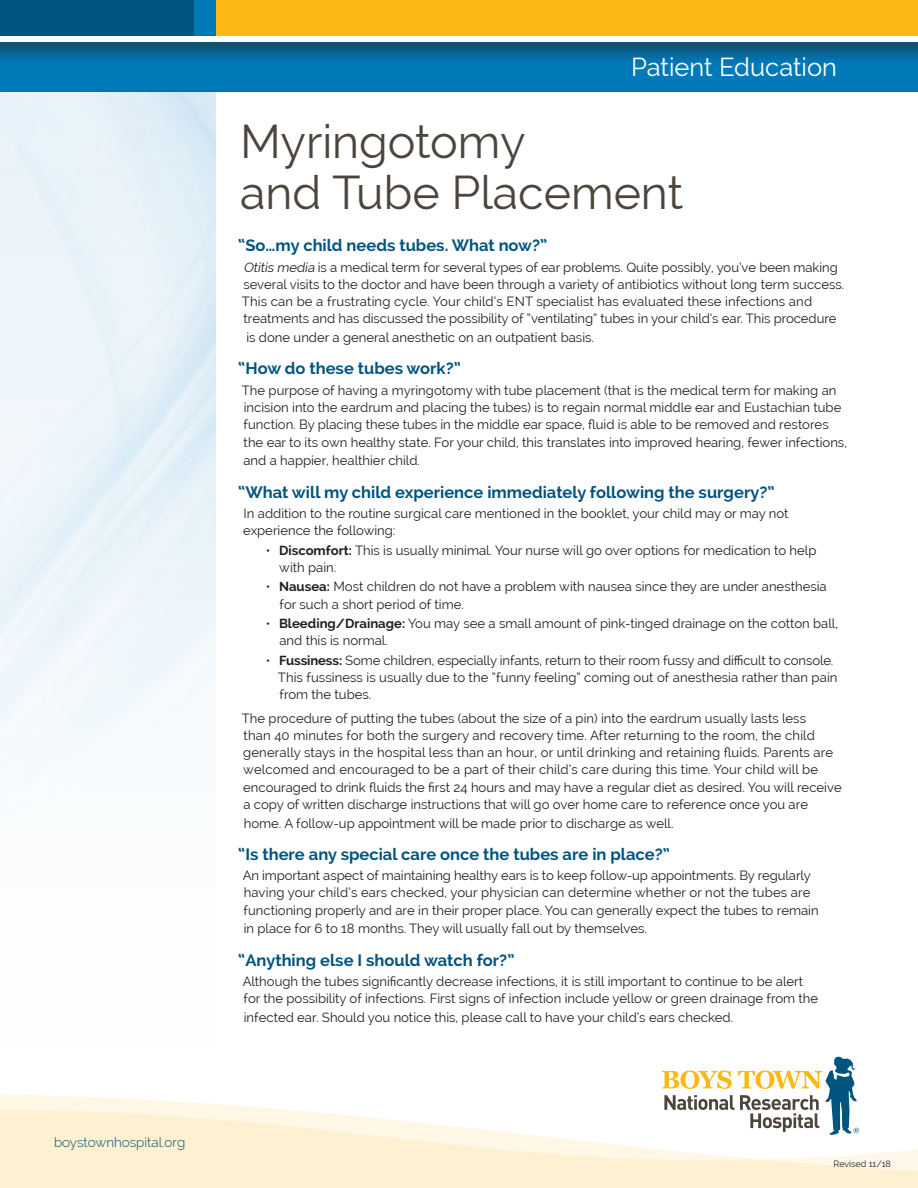
<style>
.page{position:relative;width:918px;height:1188px;background:#fff}
.page>*{position:absolute;margin:0;border:0;box-sizing:border-box;transform-origin:0 0}
.Headline_1{font:46.5px/51px "Raleway";color:#4c453e}
.t1{font:25.5px "Raleway";color:#fff}
.Question_Leadin{font:700 16.5px "Raleway";color:#005480}
.t2{font:300 13.5px "Raleway";color:#005480}
.Body_Text_1__First_P{font:13.2px/17.2px "Raleway";color:#231f20}
.Body_Text_1{font:13.2px/17.2px "Raleway";color:#231f20}
.Bullet_Body_Text_1{font:13.2px/17.2px "Raleway";color:#231f20}
.t3{font:9px "Raleway";color:#231f20}
.s1{font-style:italic}
.s2{font-weight:700}
</style>
<div class="page">
<svg style="left:662px;top:1057px;width:194px;height:37px"></svg>
<div style="left:0;top:42px;width:918px;height:50px;background:#0079b8"></div>
<div style="left:0;top:0;width:918px;height:65px;background:#231f20;opacity:.42"></div>
<div style="left:0;top:36px;width:918px;height:6px;background:#fff"></div>
<div style="left:0;top:0;width:216px;height:36px;background:#005480"></div>
<div style="left:216px;top:0;width:702px;height:36px;background:#fcb814"></div>
<div style="left:194px;top:0;width:22px;height:36px;background:#0079b8"></div>
<svg style="left:0;top:1094px;width:918px;height:94px;fill:#fef1d2"></svg>
<p class="t2" style="left:54px;top:1134px;width:133px">boystownhospital.org</p>
<h2 class="t1" style="left:631px;top:52px;width:207px">Patient Education</h2>
<p class="Headline_1" style="left:240px;top:116px;width:445px">Myringotomy<br>and Tube Placement</p>
<p class="Question_Leadin" style="left:238px;top:236px;width:311px">“So…my child needs tubes. What now?”</p>
<p class="Body_Text_1__First_P" style="left:242px;top:258px;width:604px"><span class="s1">Otitis media</span> is a medical term for several types of ear problems. Quite possibly, you’ve been making several visits to the doctor and have been through a variety of antibiotics without long term success.<br>This can be a frustrating cycle. Your child’s ENT specialist has evaluated these infections and treatments and has discussed the possibility of “ventilating” tubes in your child’s ear. This procedure</p>
<p class="Body_Text_1__First_P" style="left:246px;top:329px;width:349px">is done under a general anesthetic on an outpatient basis.</p>
<p class="Question_Leadin" style="left:238px;top:359px;width:224px">“How do these tubes work?”</p>
<p class="Body_Text_1__First_P" style="left:242px;top:382px;width:607px">The purpose of having a myringotomy with tube placement (that is the medical term for making an incision into the eardrum and placing the tubes) is to regain normal middle ear and Eustachian tube function. By placing these tubes in the middle ear space, fluid is able to be removed and restores the ear to its own healthy state. For your child, this translates into improved hearing, fewer infections,</p>
<p class="Body_Text_1__First_P" style="left:243px;top:452px;width:178px">and a happier, healthier child.</p>
<p class="Question_Leadin" style="left:238px;top:482px;width:538px">“What will my child experience immediately following the surgery?”</p>
<p class="Body_Text_1__First_P" style="left:243px;top:505px;width:547px">In addition to the routine surgical care mentioned in the booklet, your child may or may not experience the following:</p>
<p class="Bullet_Body_Text_1" style="left:279px;top:542px;width:539px;text-indent:-13px">• <span class="s2">Discomfort:</span> This is usually minimal. Your nurse will go over options for medication to help with pain.</p>
<p class="Bullet_Body_Text_1" style="left:280px;top:578px;width:549px;text-indent:-14px">• <span class="s2">Nausea:</span> Most children do not have a problem with nausea since they are under anesthesia for such a short period of time.</p>
<p class="Bullet_Body_Text_1" style="left:279px;top:615px;width:560px;text-indent:-13px">• <span class="s2">Bleeding/Drainage:</span> You may see a small amount of pink-tinged drainage on the cotton ball, and this is normal.</p>
<p class="Bullet_Body_Text_1" style="left:278px;top:652px;width:561px;text-indent:-12px">• <span class="s2">Fussiness:</span> Some children, especially infants, return to their room fussy and difficult to console.<br>This fussiness is usually due to the “funny feeling” coming out of anesthesia rather than pain from the tubes.</p>
<p class="Body_Text_1" style="left:242px;top:709px;width:601px">The procedure of putting the tubes (about the size of a pin) into the eardrum usually lasts less<br>than 40 minutes for both the surgery and recovery time. After returning to the room, the child generally stays in the hospital less than an hour, or until drinking and retaining fluids. Parents are welcomed and encouraged to be a part of their child’s care during this time. Your child will be encouraged to drink fluids the first 24 hours and may have a regular diet as desired. You will receive a copy of written discharge instructions that will go over home care to reference once you are</p>
<p class="Body_Text_1" style="left:244px;top:814px;width:431px">home. A follow-up appointment will be made prior to discharge as well.</p>
<p class="Question_Leadin" style="left:238px;top:845px;width:433px">“Is there any special care once the tubes are in place?”</p>
<p class="Body_Text_1__First_P" style="left:243px;top:867px;width:578px">An important aspect of maintaining healthy ears is to keep follow-up appointments. By regularly having your child’s ears checked, your physician can determine whether or not the tubes are functioning properly and are in their proper place. You can generally expect the tubes to remain</p>
<p class="Body_Text_1__First_P" style="left:244px;top:920px;width:405px">in place for 6 to 18 months. They will usually fall out by themselves.</p>
<p class="Question_Leadin" style="left:238px;top:951px;width:278px">“Anything else I should watch for?”</p>
<p class="Body_Text_1__First_P" style="left:243px;top:973px;width:577px">Although the tubes significantly decrease infections, it is still important to continue to be alert for the possibility of infections. First signs of infection include yellow or green drainage from the</p>
<p class="Body_Text_1__First_P" style="left:244px;top:1009px;width:491px">infected ear. Should you notice this, please call to have your child’s ears checked.</p>
<p class="t3" style="left:833px;top:1159px;width:59px">Revised 11/18</p>
</div>
